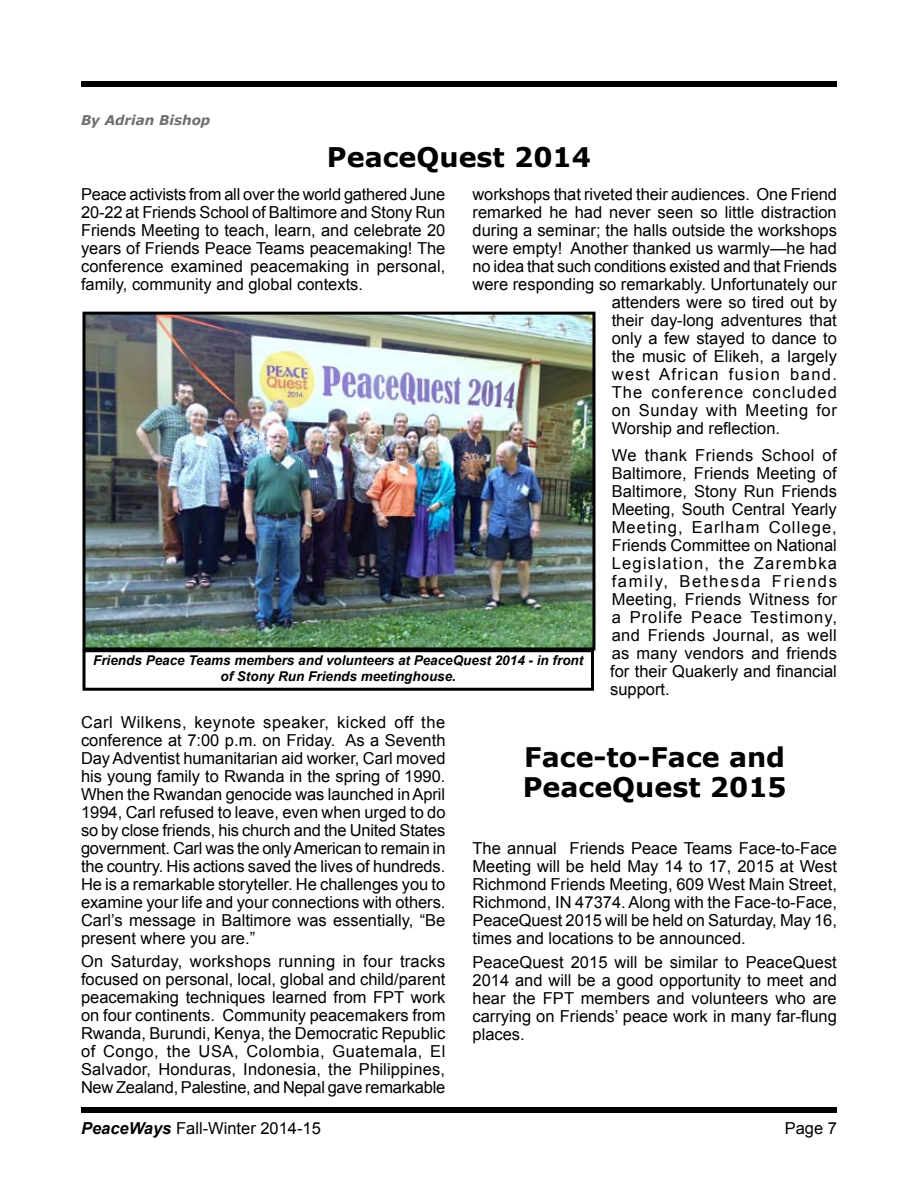
<style>
.page{position:relative;width:918px;height:1188px;background:#fff}
.page>*{position:absolute;margin:0;border:0;box-sizing:border-box;transform-origin:0 0}
.t1{font:700 27px/30px "Verdana";color:#000}
.t2{font:16.5px/18px "Arial";color:#000;text-align:justify}
.t3{font:16.5px "Arial";letter-spacing:.085em;color:#000}
.t4{font:16.5px "Arial";letter-spacing:.07em;color:#000}
.t5{font:16.5px "Arial";letter-spacing:.04em;color:#000}
.t6{font:italic 700 13.5px/15.8px "Arial";color:#000;text-align:center}
.t7{font:italic 700 13.5px "Verdana";color:#6d6f71}
.s1{font-weight:700;font-style:italic}
</style>
<div class="page">
<div style="left:81px;top:1107px;width:756px;height:6px;background:#000"></div>
<div style="left:81px;top:81px;width:756px;height:6px;background:#000"></div>
<img style="left:86px;top:316px;width:506px;height:330px">
<div style="left:82px;top:312px;width:514px;height:338px;border:3px solid #000"></div>
<div style="left:82px;top:649px;width:512px;height:42px;border:3px solid #000"></div>
<p class="t7" style="left:81px;top:111px;width:131px">By Adrian Bishop</p>
<h1 class="t1" style="left:327px;top:143px;width:266px">PeaceQuest 2014</h1>
<p class="t2" style="left:81px;top:186px;width:366px">Peace activists from all over the world gathered June 20-22 at Friends School of Baltimore and Stony Run Friends Meeting to teach, learn, and celebrate 20 years of Friends Peace Teams peacemaking! The conference examined peacemaking in personal, family, community and global contexts.</p>
<p class="t2" style="left:472px;top:186px;width:366px">workshops that riveted their audiences. One Friend</p>
<p class="t2" style="left:472px;top:204px;width:366px">remarked he had never seen so little distraction</p>
<p class="t2" style="left:472px;top:222px;width:366px">during a seminar; the halls outside the workshops</p>
<p class="t2" style="left:472px;top:240px;width:366px">were empty! Another thanked us warmly—he had</p>
<p class="t2" style="left:472px;top:258px;width:366px">no idea that such conditions existed and that Friends</p>
<p class="t2" style="left:472px;top:276px;width:366px">were responding so remarkably. Unfortunately our</p>
<p class="t2" style="left:612px;top:294px;width:227px">attenders were so tired out by</p>
<p class="t2" style="left:612px;top:312px;width:227px">their day-long adventures that</p>
<p class="t2" style="left:612px;top:330px;width:227px">only a few stayed to dance to</p>
<p class="t2" style="left:612px;top:348px;width:227px">the music of Elikeh, a largely</p>
<p class="t3" style="left:612px;top:364px;width:227px">west African fusion band.</p>
<p class="t4" style="left:612px;top:382px;width:227px">The conference concluded</p>
<p class="t5" style="left:612px;top:400px;width:227px">on Sunday with Meeting for</p>
<p class="t2" style="left:612px;top:420px;width:170px">Worship and reflection.</p>
<p class="t6" style="left:93px;top:653px;width:492px">Friends Peace Teams members and volunteers at PeaceQuest 2014 - in front of Stony Run Friends meetinghouse.</p>
<p class="t2" style="left:610px;top:447px;width:228px">We thank Friends School of Baltimore, Friends Meeting of Baltimore, Stony Run Friends Meeting, South Central Yearly Meeting, Earlham College, Friends Committee on National Legislation, the Zarembka family, Bethesda Friends Meeting, Friends Witness for a Prolife Peace Testimony, and Friends Journal, as well as many vendors and friends for their Quakerly and financial support.</p>
<p class="t2" style="left:81px;top:713px;width:366px">Carl Wilkens, keynote speaker, kicked off the conference at 7:00 p.m. on Friday. As a Seventh Day Adventist humanitarian aid worker, Carl moved his young family to Rwanda in the spring of 1990.<br>When the Rwandan genocide was launched in April 1994, Carl refused to leave, even when urged to do so by close friends, his church and the United States government. Carl was the only American to remain in the country. His actions saved the lives of hundreds.<br>He is a remarkable storyteller. He challenges you to examine your life and your connections with others.<br>Carl’s message in Baltimore was essentially, “Be present where you are.”</p>
<p class="t2" style="left:81px;top:952px;width:366px">On Saturday, workshops running in four tracks focused on personal, local, global and child/parent peacemaking techniques learned from FPT work on four continents. Community peacemakers from Rwanda, Burundi, Kenya, the Democratic Republic of Congo, the USA, Colombia, Guatemala, El Salvador, Honduras, Indonesia, the Philippines, New Zealand, Palestine, and Nepal gave remarkable</p>
<h1 class="t1" style="left:523px;top:743px;width:266px">Face-to-Face and<br>PeaceQuest 2015</h1>
<p class="t2" style="left:472px;top:840px;width:366px">The annual Friends Peace Teams Face-to-Face Meeting will be held May 14 to 17, 2015 at West Richmond Friends Meeting, 609 West Main Street, Richmond, IN 47374. Along with the Face-to-Face, PeaceQuest 2015 will be held on Saturday, May 16, times and locations to be announced.</p>
<p class="t2" style="left:472px;top:953px;width:366px">PeaceQuest 2015 will be similar to PeaceQuest 2014 and will be a good opportunity to meet and hear the FPT members and volunteers who are carrying on Friends’ peace work in many far-flung places.</p>
<p class="t2" style="left:81px;top:1119px;width:241px"><span class="s1">PeaceWays</span> Fall-Winter 2014-15</p>
<p class="t2" style="left:785px;top:1119px;width:40px">Page</p>
</div>
